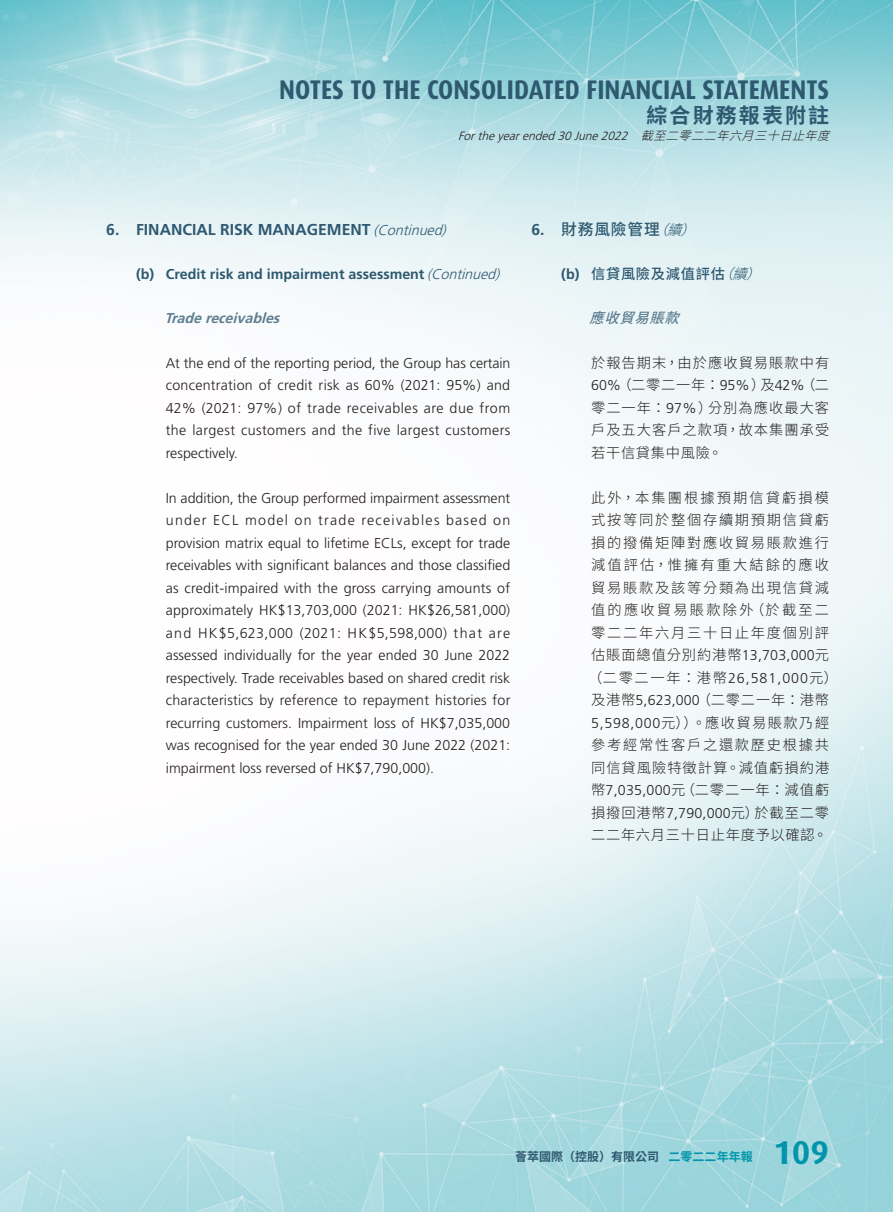
<style>
.page{position:relative;width:893px;height:1212px;background:#fff}
.page>*{position:absolute;margin:0;border:0;box-sizing:border-box;transform-origin:0 0}
.t1{font:700 33px "Dax";color:#0095aa}
.t2{font:700 27px "Dax";color:#2e5970;scale:.9 1}
.t3{font:700 21px "Source Han Sans TC";letter-spacing:.1em;color:#2e5970}
.Heading_1{font:700 15.75px "Frutiger LT Std";color:#2e5970}
.C_Heading_1{font:500 15.75px "Source Han Sans TC";letter-spacing:.05em;color:#2e5970}
.Body_Text{font:300 14.25px/22.5px "Frutiger LT Std";color:#231f20;text-align:justify}
.C_Body_Text{font:300 14.25px/22.5px "Source Han Sans TC";letter-spacing:.12em;color:#231f20;text-align:justify}
.Heading_2{font:700 14.25px "Frutiger LT Std";color:#2e5970}
.Heading_3{font:italic 700 14.25px "Frutiger LT Std";color:#5c7d90}
.C_Heading_2{font:500 14.25px "Source Han Sans TC";letter-spacing:.05em;color:#2e5970}
.C_Heading_3{font:italic 500 14.25px "Source Han Sans TC";color:#5c7d90}
.t4{font:italic 300 12px "Frutiger LT Std";color:#231f20}
.t5{font:700 12px "Source Han Sans TC";color:#2e5970}
.s1{font-family:"Source Han Sans TC"}
.s2{font-weight:300;font-style:italic;font-size:14.25px}
.s3{font-weight:300;font-style:italic}
.s4{font-family:"Frutiger LT Std";font-weight:700}
.s5{font-family:"Frutiger LT Std"}
.s6{color:#0095aa}
</style>
<div class="page">
<img style="left:0;top:0;width:893px;height:1212px">
<h2 class="t2" style="left:279px;top:75px;width:612px">NOTES TO THE CONSOLIDATED FINANCIAL STATEMENTS</h2>
<h3 class="t3" style="left:646px;top:103px;width:184px">綜合財務報表附註</h3>
<p class="t4" style="left:458px;top:129px;width:382px">Fortheyearended30June2022 <span class="s1">截至二零二二年六月三十日止年度</span></p>
<p class="Heading_1" style="left:106px;top:220px;width:345px">6. FINANCIAL RISK MANAGEMENT <span class="s2">(Continued)</span></p>
<p class="Heading_2" style="left:136px;top:265px;width:369px">(b) Credit risk and impairment assessment <span class="s3">(Continued)</span></p>
<p class="Heading_3" style="left:164px;top:309px;width:121px">Tradereceivables</p>
<p class="Body_Text" style="left:166px;top:352px;width:346px">At the end of the reporting period, the Group has certain concentration of credit risk as 60% (2021: 95%) and 42% (2021: 97%) of trade receivables are due from the largest customers and the five largest customers respectively.</p>
<p class="Body_Text" style="left:166px;top:487px;width:346px">In addition, the Group performed impairment assessment under ECL model on trade receivables based on provision matrix equal to lifetime ECLs, except for trade receivables with significant balances and those classified as credit-impaired with the gross carrying amounts of approximately HK$13,703,000 (2021: HK$26,581,000) and HK$5,623,000 (2021: HK$5,598,000) that are assessed individually for the year ended 30 June 2022 respectively. Trade receivables based on shared credit risk characteristics by reference to repayment histories for recurring customers. Impairment loss of HK$7,035,000 was recognised for the year ended 30 June 2022 (2021: impairment loss reversed of HK$7,790,000).</p>
<p class="C_Heading_1" style="left:531px;top:220px;width:176px"><span class="s4">6.</span> 財務風險管理<span class="s2">（續）</span></p>
<p class="C_Heading_2" style="left:561px;top:265px;width:212px"><span class="s4">(b)</span> 信貸風險及減值評估<span class="s3">（續）</span></p>
<p class="C_Heading_3" style="left:590px;top:309px;width:101px">應收貿易賬款</p>
<p class="C_Body_Text" style="left:591px;top:352px;width:240px">於報告期末，由於應收貿易賬款中有<span class="s5">60%</span>（二零二一年：<span class="s5">95%</span>）及<span class="s5">42%</span>（二零二一年：<span class="s5">97%</span>）分別為應收最大客戶及五大客戶之款項，故本集團承受若干信貸集中風險。</p>
<p class="C_Body_Text" style="left:588px;top:487px;width:251px;text-align:left">此外，本集團根據預期信貸虧損模式按等同於整個存續期預期信貸虧損的撥備矩陣對應收貿易賬款進行減值評估，惟擁有重大結餘的應收貿易賬款及該等分類為出現信貸減值的應收貿易賬款除外（於截至二零二二年六月三十日止年度個別評估賬面總值分別約港幣<span class="s5">13,703,000</span>元（二零二一年：港幣<span class="s5">26,581,000</span>元）及港幣<span class="s5">5,623,000</span>（二零二一年：港幣<br><span class="s5">5,598,000</span>元））。應收貿易賬款乃經參考經常性客戶之還款歷史根據共同信貸風險特徵計算。減值虧損約港幣<span class="s5">7,035,000</span>元（二零二一年：減值虧損撥回港幣<span class="s5">7,790,000</span>元）於截至二零二二年六月三十日止年度予以確認。</p>
<p class="t5" style="left:515px;top:1149px;width:239px">薈萃國際（控股）有限公司 <span class="s6">二零二二年年報</span></p>
<h1 class="t1" style="left:773px;top:1134px;width:57px">109</h1>
</div>
